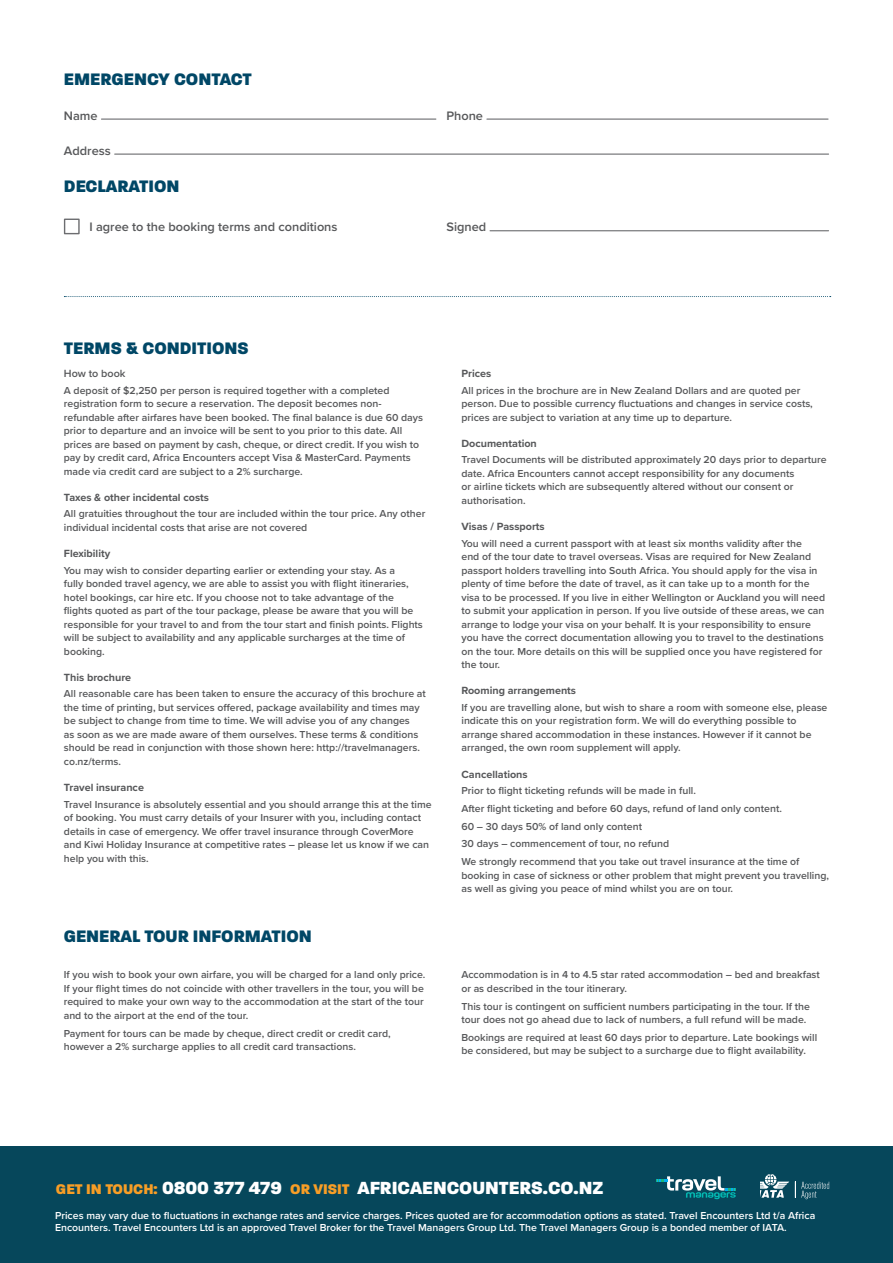
<style>
.page{position:relative;width:893px;height:1263px;background:#fff}
.page>*{position:absolute;margin:0;border:0;box-sizing:border-box;transform-origin:0 0}
.t1{font:800 18.9px "Paralucent";color:#fff}
.Subheading{font:800 18px "Paralucent";color:#004766}
.Form_Body__2_tab{font:600 12.75px "Proxima Nova";color:#57585a}
.Terms_and_Conditions{font:700 10.8px "Proxima Nova";color:#57585a}
.Terms_and_Conditions-2{font:600 10.8px "Proxima Nova";color:#57585a}
.Terms_and_Conditions-3{font:600 10.5px/13.5px "Proxima Nova";color:#57585a}
.t2{font:600 10.5px/12.6px "Proxima Nova";color:#fff}
.s1{font-size:15.15px;color:#f89e26}
</style>
<div class="page">
<hr style="left:101px;top:119px;width:335px;height:1px;background:#6c6d70">
<hr style="left:487px;top:119px;width:341px;height:1px;background:#6c6d70">
<hr style="left:115px;top:154px;width:714px;height:1px;background:#6c6d70">
<div style="left:64px;top:219px;width:16px;height:15px;border:1px solid #6c6d70"></div>
<hr style="left:490px;top:230px;width:338px;height:1px;background:#6c6d70">
<svg style="left:64px;top:296px;width:767px;height:1px"></svg>
<div style="left:0;top:1147px;width:893px;height:116px;background:#06475b"></div>
<svg style="left:761px;top:1174px;width:28px;height:24px"></svg>
<svg style="left:795px;top:1181px;width:34px;height:18px"></svg>
<svg style="left:656px;top:1176px;width:80px;height:23px"></svg>
<p class="Subheading" style="left:64px;top:68px;width:189px">EMERGENCY CONTACT</p>
<p class="Form_Body__2_tab" style="left:64px;top:106px;width:35px">Name</p>
<p class="Form_Body__2_tab" style="left:446px;top:106px;width:38px">Phone</p>
<p class="Form_Body__2_tab" style="left:64px;top:141px;width:48px">Address</p>
<p class="Subheading" style="left:64px;top:175px;width:117px">DECLARATION</p>
<p class="Form_Body__2_tab" style="left:89px;top:218px;width:250px">I agree to the booking terms and conditions</p>
<p class="Form_Body__2_tab" style="left:446px;top:218px;width:41px">Signed</p>
<p class="Subheading" style="left:64px;top:337px;width:186px">TERMS &amp; CONDITIONS</p>
<p class="Terms_and_Conditions-2" style="left:64px;top:365px;width:63px">How to book</p>
<p class="Terms_and_Conditions-3" style="left:64px;top:383px;width:361px">A deposit of $2,250 per person is required together with a completed registration form to secure a reservation. The deposit becomes non&shy;refundable after airfares have been booked. The final balance is due 60 days prior to departure and an invoice will be sent to you prior to this date. All prices are based on payment by cash, cheque, or direct credit. If you wish to pay by credit card, Africa Encounters accept Visa &amp; MasterCard. Payments made via credit card are subject to a 2% surcharge.</p>
<p class="Terms_and_Conditions" style="left:64px;top:489px;width:147px">Taxes &amp; other incidental costs</p>
<p class="Terms_and_Conditions-3" style="left:64px;top:507px;width:363px">All gratuities throughout the tour are included within the tour price. Any other individual incidental costs that arise are not covered</p>
<p class="Terms_and_Conditions" style="left:64px;top:545px;width:48px">Flexibility</p>
<p class="Terms_and_Conditions-3" style="left:64px;top:563px;width:361px">You may wish to consider departing earlier or extending your stay. As a<br>fully bonded travel agency, we are able to assist you with flight itineraries, hotel bookings, car hire etc. If you choose not to take advantage of the flights quoted as part of the tour package, please be aware that you will be responsible for your travel to and from the tour start and finish points. Flights will be subject to availability and any applicable surcharges at the time of booking.</p>
<p class="Terms_and_Conditions" style="left:64px;top:669px;width:69px">This brochure</p>
<p class="Terms_and_Conditions-3" style="left:64px;top:687px;width:363px">All reasonable care has been taken to ensure the accuracy of this brochure at the time of printing, but services offered, package availability and times may be subject to change from time to time. We will advise you of any changes<br>as soon as we are made aware of them ourselves. These terms &amp; conditions should be read in conjunction with those shown here: http://travelmanagers. co.nz/terms.</p>
<p class="Terms_and_Conditions" style="left:64px;top:779px;width:82px">Travel insurance</p>
<p class="Terms_and_Conditions-3" style="left:64px;top:797px;width:369px">Travel Insurance is absolutely essential and you should arrange this at the time of booking. You must carry details of your Insurer with you, including contact details in case of emergency. We offer travel insurance through CoverMore and Kiwi Holiday Insurance at competitive rates – please let us know if we can help you with this.</p>
<p class="Subheading" style="left:64px;top:925px;width:250px">GENERAL TOUR INFORMATION</p>
<p class="Terms_and_Conditions-3" style="left:64px;top:968px;width:363px">If you wish to book your own airfare, you will be charged for a land only price.<br>If your flight times do not coincide with other travellers in the tour, you will be required to make your own way to the accommodation at the start of the tour and to the airport at the end of the tour.</p>
<p class="Terms_and_Conditions-3" style="left:64px;top:1026px;width:328px">Payment for tours can be made by cheque, direct credit or credit card, however a 2% surcharge applies to all credit card transactions.</p>
<p class="Terms_and_Conditions" style="left:461px;top:365px;width:31px">Prices</p>
<p class="Terms_and_Conditions-3" style="left:461px;top:383px;width:353px">All prices in the brochure are in New Zealand Dollars and are quoted per person. Due to possible currency fluctuations and changes in service costs, prices are subject to variation at any time up to departure.</p>
<p class="Terms_and_Conditions" style="left:461px;top:435px;width:77px">Documentation</p>
<p class="Terms_and_Conditions-3" style="left:461px;top:453px;width:367px">Travel Documents will be distributed approximately 20 days prior to departure date. Africa Encounters cannot accept responsibility for any documents<br>or airline tickets which are subsequently altered without our consent or authorisation.</p>
<p class="Terms_and_Conditions" style="left:461px;top:518px;width:85px">Visas / Passports</p>
<p class="Terms_and_Conditions-3" style="left:461px;top:536px;width:365px">You will need a current passport with at least six months validity after the<br>end of the tour date to travel overseas. Visas are required for New Zealand passport holders travelling into South Africa. You should apply for the visa in plenty of time before the date of travel, as it can take up to a month for the visa to be processed. If you live in either Wellington or Auckland you will need to submit your application in person. If you live outside of these areas, we can arrange to lodge your visa on your behalf. It is your responsibility to ensure you have the correct documentation allowing you to travel to the destinations on the tour. More details on this will be supplied once you have registered for the tour.</p>
<p class="Terms_and_Conditions" style="left:461px;top:683px;width:116px">Rooming arrangements</p>
<p class="Terms_and_Conditions-3" style="left:461px;top:700px;width:367px">If you are travelling alone, but wish to share a room with someone else, please indicate this on your registration form. We will do everything possible to arrange shared accommodation in these instances. However if it cannot be arranged, the own room supplement will apply.</p>
<p class="Terms_and_Conditions" style="left:461px;top:766px;width:68px">Cancellations</p>
<p class="Terms_and_Conditions-3" style="left:461px;top:783px;width:236px">Prior to flight ticketing refunds will be made in full.</p>
<p class="Terms_and_Conditions-3" style="left:461px;top:801px;width:322px">After flight ticketing and before 60 days, refund of land only content.</p>
<p class="Terms_and_Conditions-3" style="left:461px;top:819px;width:182px">60 – 30 days 50% of land only content</p>
<p class="Terms_and_Conditions-3" style="left:461px;top:837px;width:209px">30 days – commencement of tour, no refund</p>
<p class="Terms_and_Conditions-3" style="left:461px;top:854px;width:369px">We strongly recommend that you take out travel insurance at the time of booking in case of sickness or other problem that might prevent you travelling, as well as giving you peace of mind whilst you are on tour.</p>
<p class="Terms_and_Conditions-3" style="left:461px;top:968px;width:360px">Accommodation is in 4 to 4.5 star rated accommodation – bed and breakfast or as described in the tour itinerary.</p>
<p class="Terms_and_Conditions-3" style="left:461px;top:999px;width:350px">This tour is contingent on sufficient numbers participating in the tour. If the tour does not go ahead due to lack of numbers, a full refund will be made.</p>
<p class="Terms_and_Conditions-3" style="left:461px;top:1030px;width:357px">Bookings are required at least 60 days prior to departure. Late bookings will be considered, but may be subject to a surcharge due to flight availability.</p>
<p class="t1" style="left:56px;top:1176px;width:549px"><span class="s1">GET IN TOUCH:</span> 0800 377 479 <span class="s1">OR VISIT</span> AFRICAENCOUNTERS.CO.NZ</p>
<p class="t2" style="left:55px;top:1208px;width:762px">Prices may vary due to fluctuations in exchange rates and service charges. Prices quoted are for accommodation options as stated. Travel Encounters Ltd t/a Africa<br>Encounters. Travel Encounters Ltd is an approved Travel Broker for the Travel Managers Group Ltd. The Travel Managers Group is a bonded member of IATA.</p>
</div>
